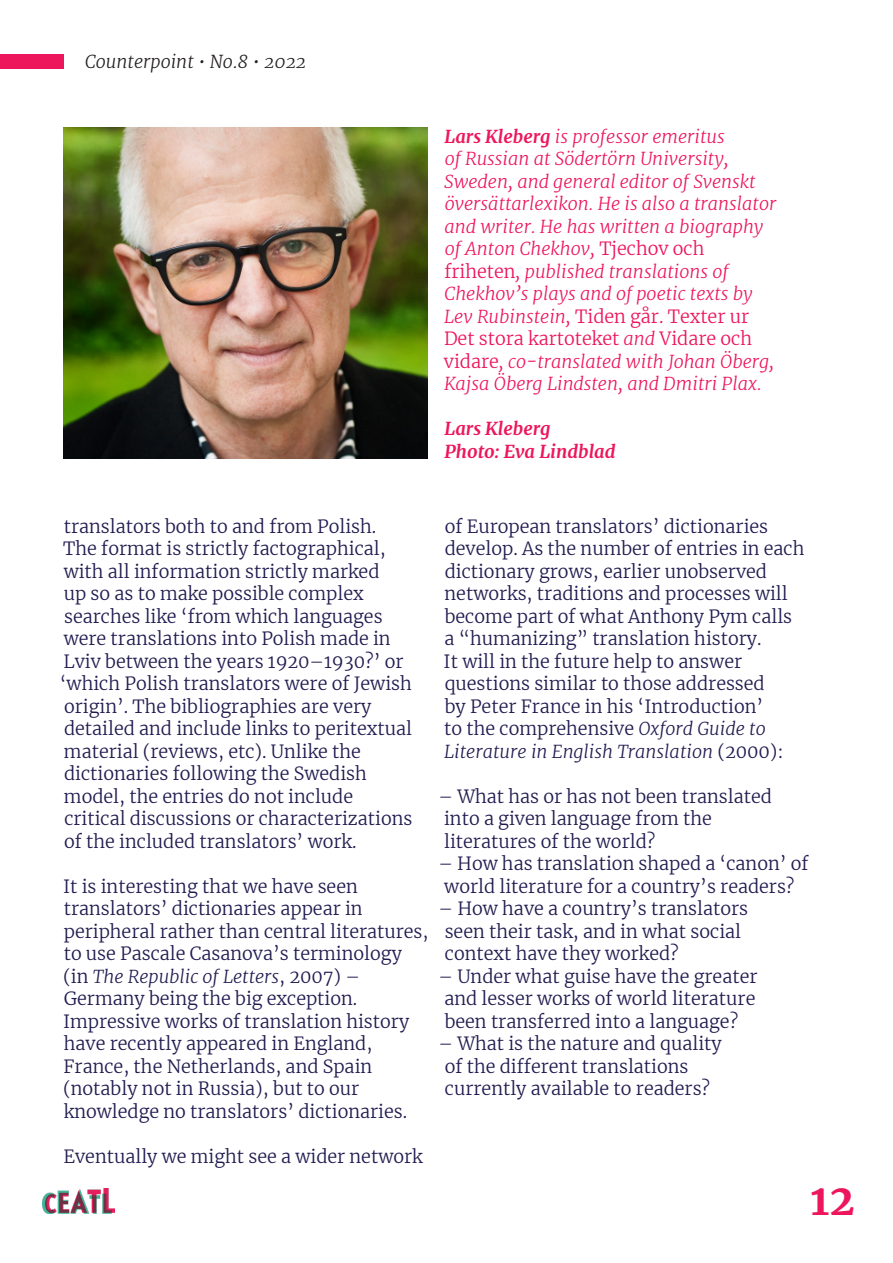
<style>
.page{position:relative;width:893px;height:1263px;background:#fff}
.page>*{position:absolute;margin:0;border:0;box-sizing:border-box;transform-origin:0 0}
.folionumber{font:700 42px "Merriweather";color:#ed165c}
.smallbody{font:300 18px/22.5px "Merriweather";color:#211c50}
.smallbody-2{font:italic 300 18px/22.5px "Merriweather";color:#ed165c}
.smallbody-3{font:italic 700 18px "Merriweather";color:#ed165c}
.t1{font:italic 300 18px "Merriweather";color:#231f20}
.s1{font-weight:700}
.s2{font-style:normal}
.s3{font-style:italic}
</style>
<div class="page">
<div style="left:0;top:54px;width:63px;height:14px;background:#ed165c"></div>
<img style="left:43px;top:1189px;width:71px;height:25px">
<img style="left:64px;top:128px;width:363px;height:330px">
<p class="t1" style="left:85px;top:50px;width:223px">Counterpoint • No.8 • 2022</p>
<p class="smallbody-2" style="left:444px;top:125px;width:334px"><span class="s1">Lars Kleberg</span> is professor emeritus<br>of Russian at Södertörn University, Sweden, and general editor of Svenskt översättarlexikon. He is also a translator and writer. He has written a biography of Anton Chekhov, <span class="s2">Tjechov och friheten</span>, published translations of Chekhov’s plays and of poetic texts by Lev Rubinstein, <span class="s2">Tiden går. Texter ur Det stora kartoteket</span> and <span class="s2">Vidare och vidare</span>, co-translated with Johan Öberg, Kajsa Öberg Lindsten, and Dmitri Plax.</p>
<p class="smallbody-3" style="left:444px;top:416px;width:108px">Lars Kleberg</p>
<p class="smallbody-3" style="left:444px;top:439px;width:173px">Photo: Eva Lindblad</p>
<p class="smallbody" style="left:60px;top:514px;width:354px">translators both to and from Polish.<br>The format is strictly factographical, with all information strictly marked<br>up so as to make possible complex searches like ‘from which languages were translations into Polish made in Lviv between the years 1920–1930?’ or ‘which Polish translators were of Jewish origin’. The bibliographies are very detailed and include links to peritextual material (reviews, etc). Unlike the dictionaries following the Swedish model, the entries do not include critical discussions or characterizations of the included translators’ work.</p>
<p class="smallbody" style="left:63px;top:874px;width:367px">It is interesting that we have seen translators’ dictionaries appear in peripheral rather than central literatures, to use Pascale Casanova’s terminology (in <span class="s3">The Republic of Letters</span>, 2007) – Germany being the big exception.<br>Impressive works of translation history have recently appeared in England, France, the Netherlands, and Spain (notably not in Russia), but to our knowledge no translators’ dictionaries.</p>
<p class="smallbody" style="left:63px;top:1144px;width:361px">Eventually we might see a wider network</p>
<p class="smallbody" style="left:444px;top:514px;width:362px">of European translators’ dictionaries develop. As the number of entries in each dictionary grows, earlier unobserved networks, traditions and processes will become part of what Anthony Pym calls a “humanizing” translation history.<br>It will in the future help to answer questions similar to those addressed<br>by Peter France in his ‘Introduction’<br>to the comprehensive <span class="s3">Oxford Guide to Literature in English Translation</span> (2000):</p>
<p class="smallbody" style="left:444px;top:784px;width:329px;text-indent:-6px">– What has or has not been translated into a given language from the literatures of the world?</p>
<p class="smallbody" style="left:438px;top:852px;width:372px;text-align:center">– How has translation shaped a ‘canon’ of world literature for a country’s readers?</p>
<p class="smallbody" style="left:445px;top:897px;width:305px;text-indent:-6px">– How have a country’s translators seen their task, and in what social context have they worked?</p>
<p class="smallbody" style="left:444px;top:964px;width:315px;text-align:justify;text-indent:-6px">– Under what guise have the greater and lesser works of world literature been transferred into a language?</p>
<p class="smallbody" style="left:445px;top:1032px;width:279px;text-indent:-6px">– What is the nature and quality of the different translations currently available to readers?</p>
<p class="folionumber" style="left:810px;top:1171px;width:46px">12</p>
</div>
